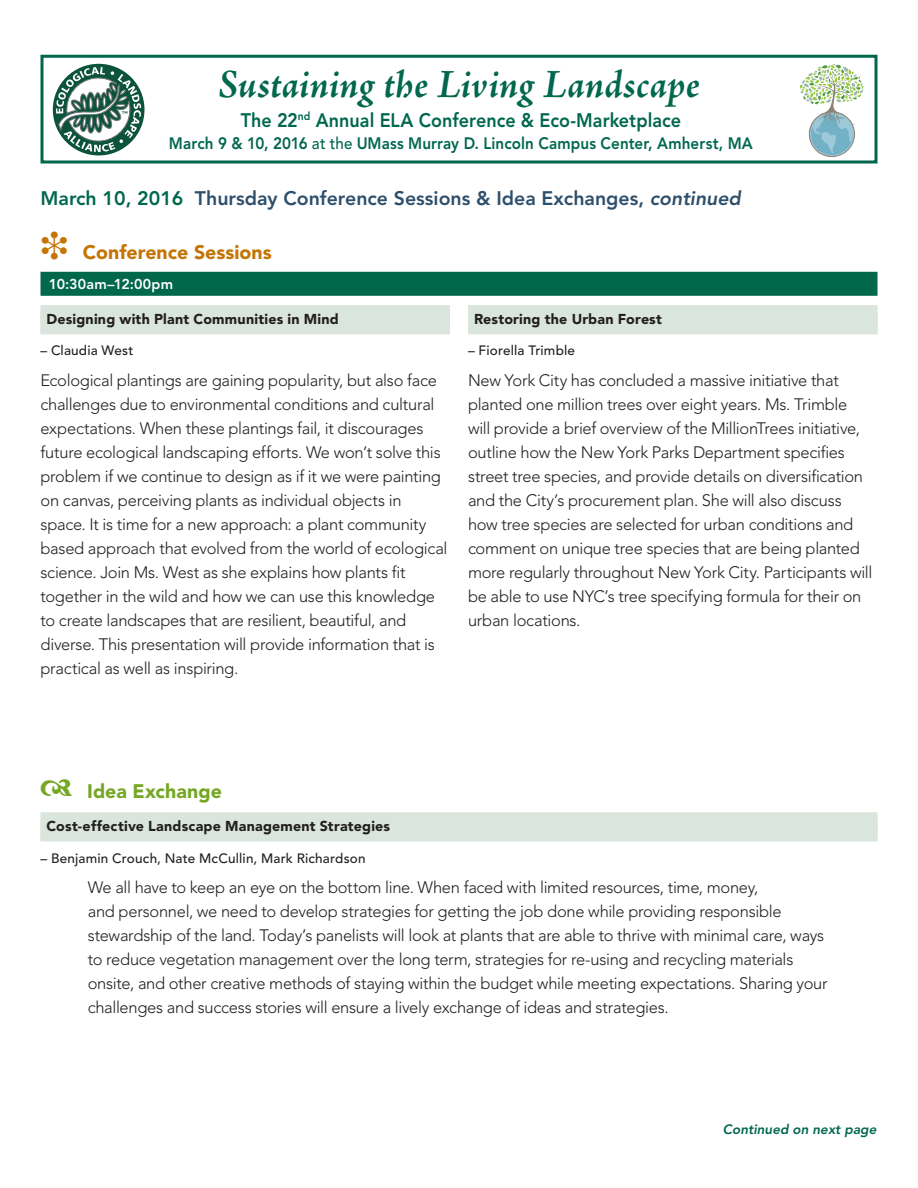
<style>
.page{position:relative;width:918px;height:1188px;background:#fff}
.page>*{position:absolute;margin:0;border:0;box-sizing:border-box;transform-origin:0 0}
.t1{font:italic 700 40.5px "Adobe Jenson Pro";letter-spacing:.005em;color:#01674d;scale:.94 1}
.t2{font:800 19.5px "Avenir LT Std";color:#2e4f6b}
.t3{font:800 19.5px "Avenir LT Std";color:#01674d;scale:.92 1}
.t4{font:900 19.5px "Avenir LT Std";color:#c47506}
.author{font:900 19.5px "Avenir LT Std";color:#75a725}
.confSessions{font:300 16.5px/24px "Avenir LT Std";letter-spacing:-.02em;color:#231f20}
.IdeaExchange{font:300 16.5px/24px "Avenir LT Std";letter-spacing:-.02em;color:#231f20}
.t5{font:800 16.5px "Avenir LT Std";letter-spacing:.005em;color:#01674d;scale:.92 1}
.title_IDEAS_2{font:900 14.25px "Avenir LT Std";letter-spacing:.015em;color:#231f20}
.Dark_Time{font:800 14.25px "Avenir LT Std";letter-spacing:.015em;color:#fff}
.author-2{font:500 13.5px "Avenir LT Std";letter-spacing:.015em;color:#231f20}
.t6{font:italic 800 13.5px "Avenir LT Std";color:#01674d}
.s1{font-weight:500}
.s2{color:#01674d}
.s3{font-style:italic}
</style>
<div class="page">
<div style="left:40px;top:55px;width:838px;height:109px;border:3px solid #01674d"></div>
<img style="left:801px;top:64px;width:63px;height:92px">
<div style="left:53px;top:64px;width:92px;height:91px;background:#0c533c;border-radius:50%"></div>
<svg style="left:56px;top:67px;width:85px;height:85px"></svg>
<div style="left:40px;top:272px;width:838px;height:24px;background:#01674d"></div>
<div style="left:40px;top:305px;width:410px;height:27px;background:#dae5dd"></div>
<div style="left:40px;top:312px;width:410px;height:22px;background:#dae5dd"></div>
<div style="left:468px;top:305px;width:410px;height:27px;background:#dae5dd"></div>
<div style="left:468px;top:312px;width:410px;height:22px;background:#dae5dd"></div>
<div style="left:40px;top:812px;width:838px;height:27px;background:#dae5dd"></div>
<div style="left:40px;top:819px;width:838px;height:23px;background:#dae5dd"></div>
<h1 class="t1" style="left:218px;top:61px;width:514px">Sustaining the Living Landscape</h1>
<p class="t3" style="left:241px;top:109px;width:480px">The 22<sup>nd</sup> Annual ELA Conference &amp; Eco-Marketplace</p>
<p class="t5" style="left:169px;top:134px;width:636px">March 9 &amp; 10, 2016 <span class="s1">at the</span> UMass Murray D. Lincoln Campus Center, Amherst, MA</p>
<p class="t2" style="left:40px;top:186px;width:702px"><span class="s2">March 10, 2016</span> Thursday Conference Sessions &amp; Idea Exchanges, <span class="s3">continued</span></p>
<p class="t4" style="left:40px;top:240px;width:233px">❉ Conference Sessions</p>
<p class="Dark_Time" style="left:49px;top:276px;width:126px">10:30am–12:00pm</p>
<p class="title_IDEAS_2" style="left:46px;top:310px;width:294px">Designing with Plant Communities in Mind</p>
<p class="author-2" style="left:40px;top:343px;width:95px">– Claudia West</p>
<p class="confSessions" style="left:40px;top:368px;width:409px">Ecological plantings are gaining popularity, but also face challenges due to environmental conditions and cultural expectations. When these plantings fail, it discourages future ecological landscaping efforts. We won’t solve this problem if we continue to design as if it we were painting on canvas, perceiving plants as individual objects in space. It is time for a new approach: a plant community based approach that evolved from the world of ecological science. Join Ms. West as she explains how plants fit together in the wild and how we can use this knowledge to create landscapes that are resilient, beautiful, and diverse. This presentation will provide information that is practical as well as inspiring.</p>
<p class="title_IDEAS_2" style="left:474px;top:310px;width:190px">Restoring the Urban Forest</p>
<p class="author-2" style="left:468px;top:343px;width:109px">– Fiorella Trimble</p>
<p class="confSessions" style="left:468px;top:368px;width:406px">New York City has concluded a massive initiative that planted one million trees over eight years. Ms. Trimble will provide a brief overview of the MillionTrees initiative, outline how the New York Parks Department specifies street tree species, and provide details on diversification and the City’s procurement plan. She will also discuss how tree species are selected for urban conditions and comment on unique tree species that are being planted more regularly throughout New York City. Participants will be able to use NYC’s tree specifying formula for their on urban locations.</p>
<p class="author" style="left:87px;top:779px;width:136px">Idea Exchange</p>
<p class="title_IDEAS_2" style="left:46px;top:817px;width:345px">Cost-effective Landscape Management Strategies</p>
<p class="author-2" style="left:40px;top:850px;width:327px">– Benjamin Crouch, Nate McCullin, Mark Richardson</p>
<p class="IdeaExchange" style="left:88px;top:875px;width:741px">We all have to keep an eye on the bottom line. When faced with limited resources, time, money,<br>and personnel, we need to develop strategies for getting the job done while providing responsible stewardship of the land. Today’s panelists will look at plants that are able to thrive with minimal care, ways to reduce vegetation management over the long term, strategies for re-using and recycling materials onsite, and other creative methods of staying within the budget while meeting expectations. Sharing your challenges and success stories will ensure a lively exchange of ideas and strategies.</p>
<p class="t6" style="left:723px;top:1121px;width:155px">Continued on next page</p>
</div>
